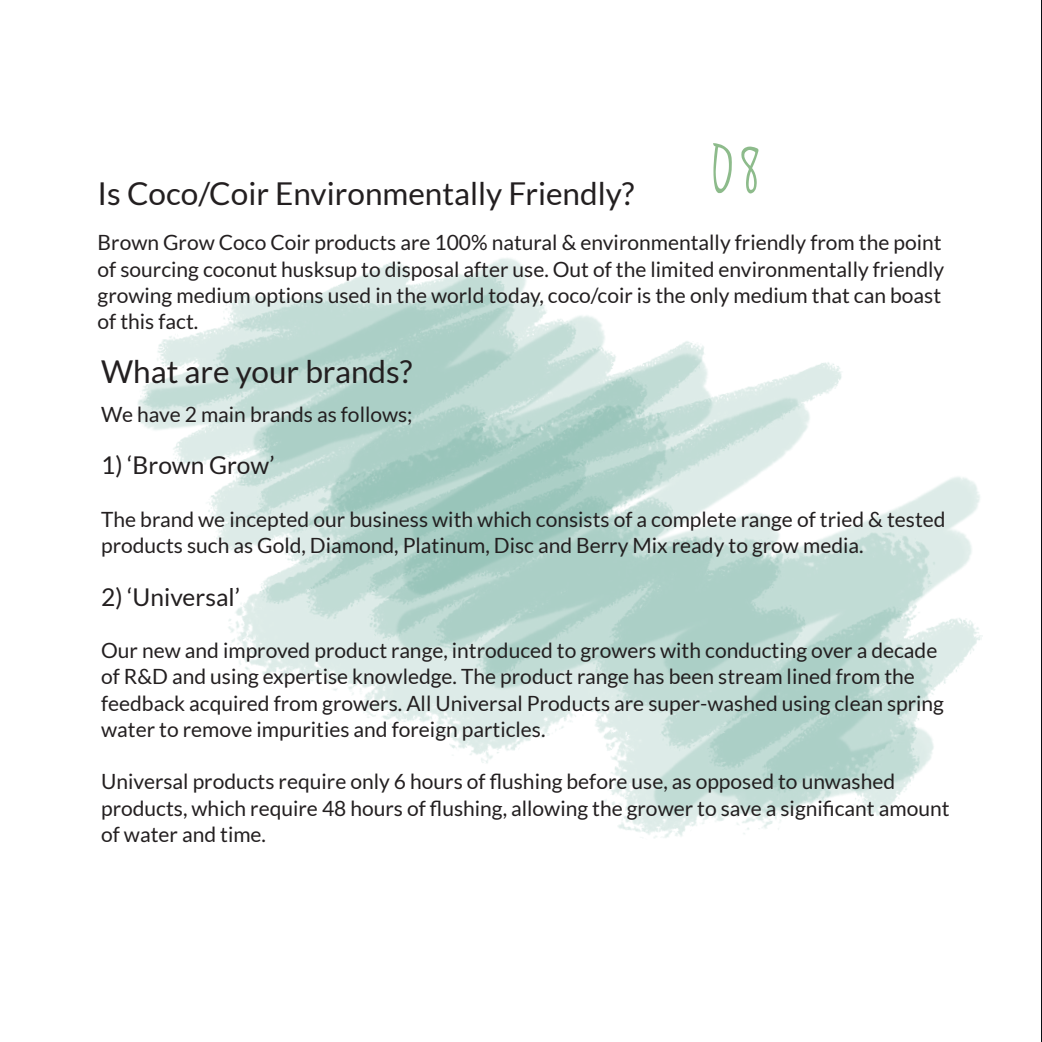
<style>
.page{position:relative;width:1042px;height:1042px;background:#fff}
.page>*{position:absolute;margin:0;border:0;box-sizing:border-box;transform-origin:0 0}
.t1{font:87.5px "Jenna Sue";color:#8dbb8b}
.t2{font:31.5px "Lato";color:#231f20}
.t3{font:24.5px "Lato";color:#231f20}
.t4{font:21px/26.2px "Lato";color:#231f20}
</style>
<div class="page">
<img style="left:137px;top:258px;width:846px;height:581px">
<hr style="left:1041px;top:0;width:1px;height:1042px;background:#0a1015">
<p class="t2" style="left:98px;top:176px;width:538px">Is Coco/Coir Environmentally Friendly?</p>
<p class="t1" style="left:709px;top:118px;width:55px">08</p>
<p class="t4" style="left:98px;top:229px;width:848px">Brown Grow Coco Coir products are 100% natural &amp; environmentally friendly from the point of sourcing coconut husksup to disposal after use. Out of the limited environmentally friendly growing medium options used in the world today, coco/coir is the only medium that can boast of this fact.</p>
<p class="t2" style="left:101px;top:354px;width:313px">What are your brands?</p>
<p class="t4" style="left:101px;top:401px;width:313px">We have 2 main brands as follows;</p>
<p class="t3" style="left:101px;top:452px;width:175px">1) ‘Brown Grow’</p>
<p class="t4" style="left:101px;top:506px;width:846px">The brand we incepted our business with which consists of a complete range of tried &amp; tested products such as Gold, Diamond, Platinum, Disc and Berry Mix ready to grow media.</p>
<p class="t3" style="left:101px;top:583px;width:140px">2) ‘Universal’</p>
<p class="t4" style="left:101px;top:637px;width:844px">Our new and improved product range, introduced to growers with conducting over a decade of R&amp;D and using expertise knowledge. The product range has been stream lined from the feedback acquired from growers. All Universal Products are super-washed using clean spring water to remove impurities and foreign particles.</p>
<p class="t4" style="left:101px;top:768px;width:850px">Universal products require only 6 hours of flushing before use, as opposed to unwashed products, which require 48 hours of flushing, allowing the grower to save a significant amount of water and time.</p>
</div>
